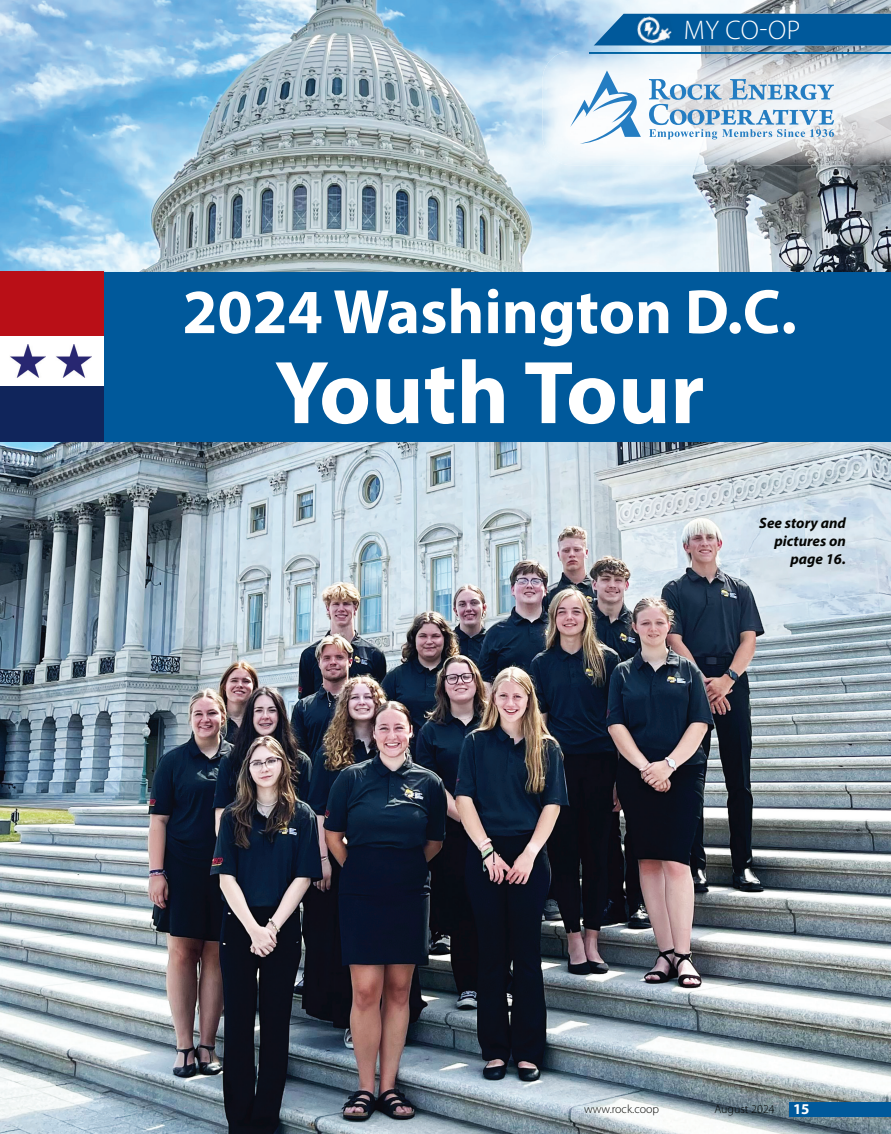
<style>
.page{position:relative;width:891px;height:1134px;background:#fff}
.page>*{position:absolute;margin:0;border:0;box-sizing:border-box;transform-origin:0 0}
.t1{font:700 90px "Myriad Pro";color:#fff}
.t2{font:700 63.15px "Myriad Pro";color:#fff}
.t3{font:300 27px "Myriad Pro";color:#fff}
.t4{font:italic 700 15px/18px "Myriad Pro";color:#040503;text-align:right}
.t5{font:300 12px "Myriad Pro";color:#040503}
.s1{font-weight:700;font-size:15px;color:#fff}
</style>
<div class="page">
<img style="left:0;top:0;width:891px;height:1134px">
<svg style="left:594px;top:14px;width:297px;height:32px;background:#0d62a0"></svg>
<img style="left:637px;top:16px;width:36px;height:28px">
<div style="left:790px;top:1102px;width:101px;height:14px;background:#00599b"></div>
<div style="left:104px;top:272px;width:787px;height:170px;background:#00599b"></div>
<div style="left:0;top:272px;width:104px;height:64px;background:#b90f17"></div>
<div style="left:0;top:336px;width:104px;height:51px;background:#fff"></div>
<img style="left:10px;top:344px;width:35px;height:33px">
<img style="left:56px;top:344px;width:36px;height:33px">
<div style="left:0;top:387px;width:104px;height:55px;background:#10255b"></div>
<img style="left:543px;top:51px;width:348px;height:114px">
<img style="left:589px;top:52px;width:302px;height:1px">
<svg style="left:570px;top:71px;width:71px;height:73px"></svg>
<svg style="left:649px;top:79px;width:185px;height:60px"></svg>
<h3 class="t3" style="left:684px;top:13px;width:118px">MY CO-OP</h3>
<h2 class="t2" style="left:182px;top:271px;width:616px">2024 Washington D.C.</h2>
<h1 class="t1" style="left:275px;top:334px;width:431px">Youth Tour</h1>
<p class="t4" style="left:759px;top:513px;width:88px">See story and pictures on page 16.</p>
<p class="t5" style="left:584px;top:1102px;width:77px">www.rock.coop</p>
<p class="t5" style="left:714px;top:1102px;width:97px">August 2024 <span class="s1">15</span></p>
</div>
